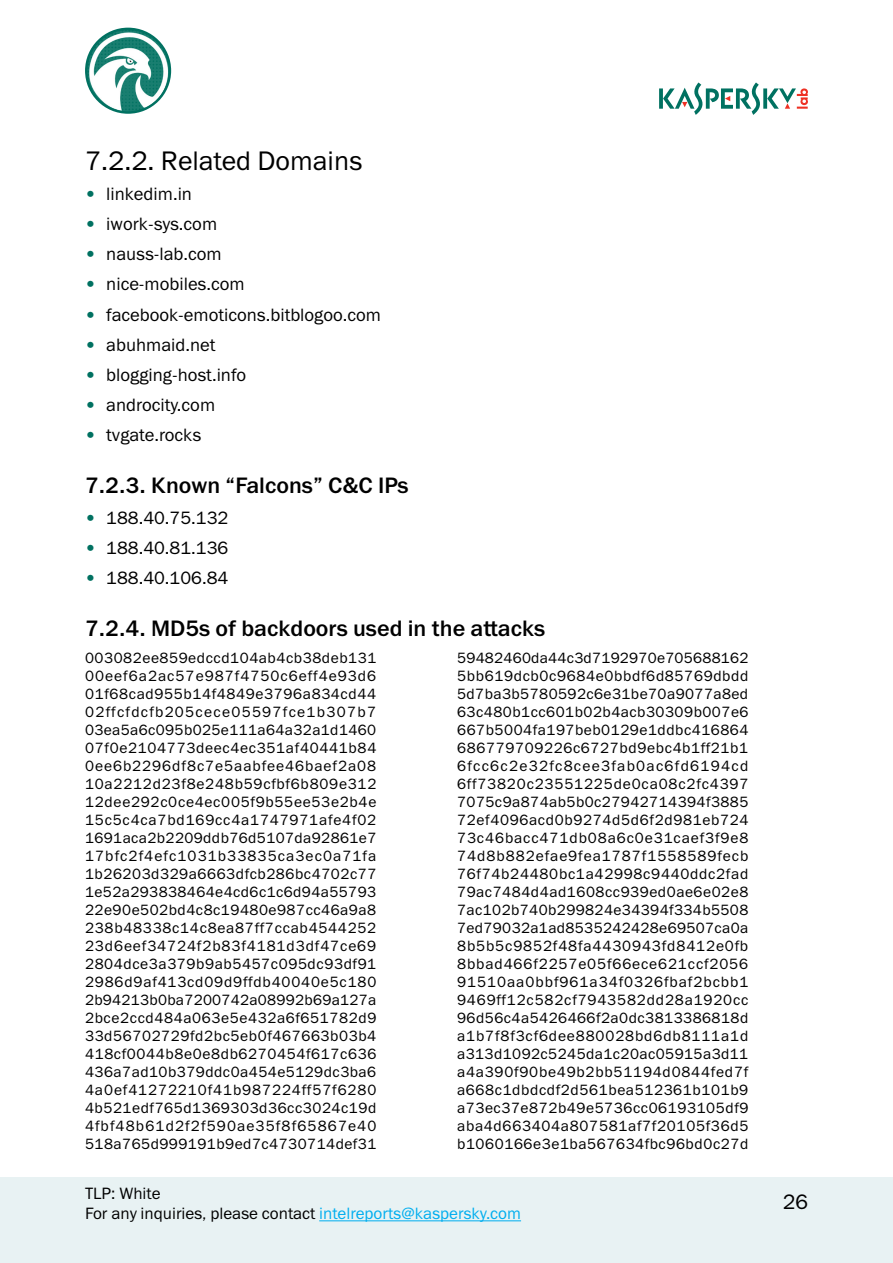
<style>
.page{position:relative;width:893px;height:1263px;background:#fff}
.page>*{position:absolute;margin:0;border:0;box-sizing:border-box;transform-origin:0 0}
.t1{font:27px "Lab Gothic";color:#000}
.t2{font:500 22.5px "Lab Gothic";color:#000}
.t3{font:21px "Lab Gothic";color:#000}
.t4{font:18px "Lab Gothic";color:#000}
.t5{font:16.5px/19.8px "Lab Gothic";color:#000}
.t6{font:15px/18px "Lab Gothic";letter-spacing:.04em;color:#000;text-align:justify}
.s1{color:#007161}
.s2{color:#00aeef}
</style>
<div class="page">
<div style="left:0;top:1178px;width:893px;height:85px;background:#e8f2f3"></div>
<hr style="left:319px;top:1220px;width:202px;height:1px;background:#00aeef">
<svg style="left:659px;top:82px;width:149px;height:33px"></svg>
<img style="left:86px;top:29px;width:84px;height:84px;border-radius:42px">
<div style="left:85px;top:28px;width:86px;height:86px;border:2px solid #007161;border-radius:50%"></div>
<h1 class="t1" style="left:85px;top:144px;width:279px">7.2.2. Related Domains</h1>
<p class="t4" style="left:85px;top:183px;width:109px"><span class="s1">•</span> linkedim.in</p>
<p class="t4" style="left:85px;top:213px;width:134px"><span class="s1">•</span> iwork-sys.com</p>
<p class="t4" style="left:85px;top:243px;width:138px"><span class="s1">•</span> nauss-lab.com</p>
<p class="t4" style="left:85px;top:273px;width:161px"><span class="s1">•</span> nice-mobiles.com</p>
<p class="t4" style="left:85px;top:303px;width:298px"><span class="s1">•</span> facebook-emoticons.bitblogoo.com</p>
<p class="t4" style="left:85px;top:334px;width:132px"><span class="s1">•</span> abuhmaid.net</p>
<p class="t4" style="left:85px;top:364px;width:163px"><span class="s1">•</span> blogging-host.info</p>
<p class="t4" style="left:85px;top:394px;width:132px"><span class="s1">•</span> androcity.com</p>
<p class="t4" style="left:85px;top:424px;width:118px"><span class="s1">•</span> tvgate.rocks</p>
<h2 class="t2" style="left:85px;top:472px;width:325px">7.2.3. Known “Falcons” C&amp;C IPs</h2>
<p class="t4" style="left:85px;top:506px;width:145px"><span class="s1">•</span> 188.40.75.132</p>
<p class="t4" style="left:85px;top:537px;width:145px"><span class="s1">•</span> 188.40.81.136</p>
<p class="t4" style="left:85px;top:567px;width:145px"><span class="s1">•</span> 188.40.106.84</p>
<h2 class="t2" style="left:85px;top:615px;width:462px">7.2.4. MD5s of backdoors used in the attacks</h2>
<p class="t6" style="left:85px;top:649px;width:293px">003082ee859edccd104ab4cb38deb131<br>00eef6a2ac57e987f4750c6eff4e93d6<br>01f68cad955b14f4849e3796a834cd44<br>02ffcfdcfb205cece05597fce1b307b7<br>03ea5a6c095b025e111a64a32a1d1460<br>07f0e2104773deec4ec351af40441b84<br>0ee6b2296df8c7e5aabfee46baef2a08<br>10a2212d23f8e248b59cfbf6b809e312<br>12dee292c0ce4ec005f9b55ee53e2b4e 15c5c4ca7bd169cc4a1747971afe4f02<br>1691aca2b2209ddb76d5107da92861e7<br>17bfc2f4efc1031b33835ca3ec0a71fa 1b26203d329a6663dfcb286bc4702c77<br>1e52a293838464e4cd6c1c6d94a55793<br>22e90e502bd4c8c19480e987cc46a9a8<br>238b48338c14c8ea87ff7ccab4544252<br>23d6eef34724f2b83f4181d3df47ce69<br>2804dce3a379b9ab5457c095dc93df91<br>2986d9af413cd09d9ffdb40040e5c180<br>2b94213b0ba7200742a08992b69a127a 2bce2ccd484a063e5e432a6f651782d9<br>33d56702729fd2bc5eb0f467663b03b4<br>418cf0044b8e0e8db6270454f617c636<br>436a7ad10b379ddc0a454e5129dc3ba6<br>4a0ef41272210f41b987224ff57f6280<br>4b521edf765d1369303d36cc3024c19d 4fbf48b61d2f2f590ae35f8f65867e40<br>518a765d999191b9ed7c4730714def31</p>
<p class="t6" style="left:457px;top:649px;width:293px">59482460da44c3d7192970e705688162<br>5bb619dcb0c9684e0bbdf6d85769dbdd 5d7ba3b5780592c6e31be70a9077a8ed 63c480b1cc601b02b4acb30309b007e6<br>667b5004fa197beb0129e1ddbc416864<br>686779709226c6727bd9ebc4b1ff21b1<br>6fcc6c2e32fc8cee3fab0ac6fd6194cd 6ff73820c23551225de0ca08c2fc4397<br>7075c9a874ab5b0c27942714394f3885<br>72ef4096acd0b9274d5d6f2d981eb724<br>73c46bacc471db08a6c0e31caef3f9e8<br>74d8b882efae9fea1787f1558589fecb 76f74b24480bc1a42998c9440ddc2fad 79ac7484d4ad1608cc939ed0ae6e02e8<br>7ac102b740b299824e34394f334b5508<br>7ed79032a1ad8535242428e69507ca0a 8b5b5c9852f48fa4430943fd8412e0fb 8bbad466f2257e05f66ece621ccf2056<br>91510aa0bbf961a34f0326fbaf2bcbb1<br>9469ff12c582cf7943582dd28a1920cc 96d56c4a5426466f2a0dc3813386818d a1b7f8f3cf6dee880028bd6db8111a1d a313d1092c5245da1c20ac05915a3d11 a4a390f90be49b2bb51194d0844fed7f a668c1dbdcdf2d561bea512361b101b9 a73ec37e872b49e5736cc06193105df9 aba4d663404a807581af7f20105f36d5 b1060166e3e1ba567634fbc96bd0c27d</p>
<p class="t5" style="left:85px;top:1184px;width:437px">TLP: White<br>For any inquiries, please contact <span class="s2">intelreports@kaspersky.com</span></p>
<h3 class="t3" style="left:783px;top:1189px;width:27px">26</h3>
</div>
